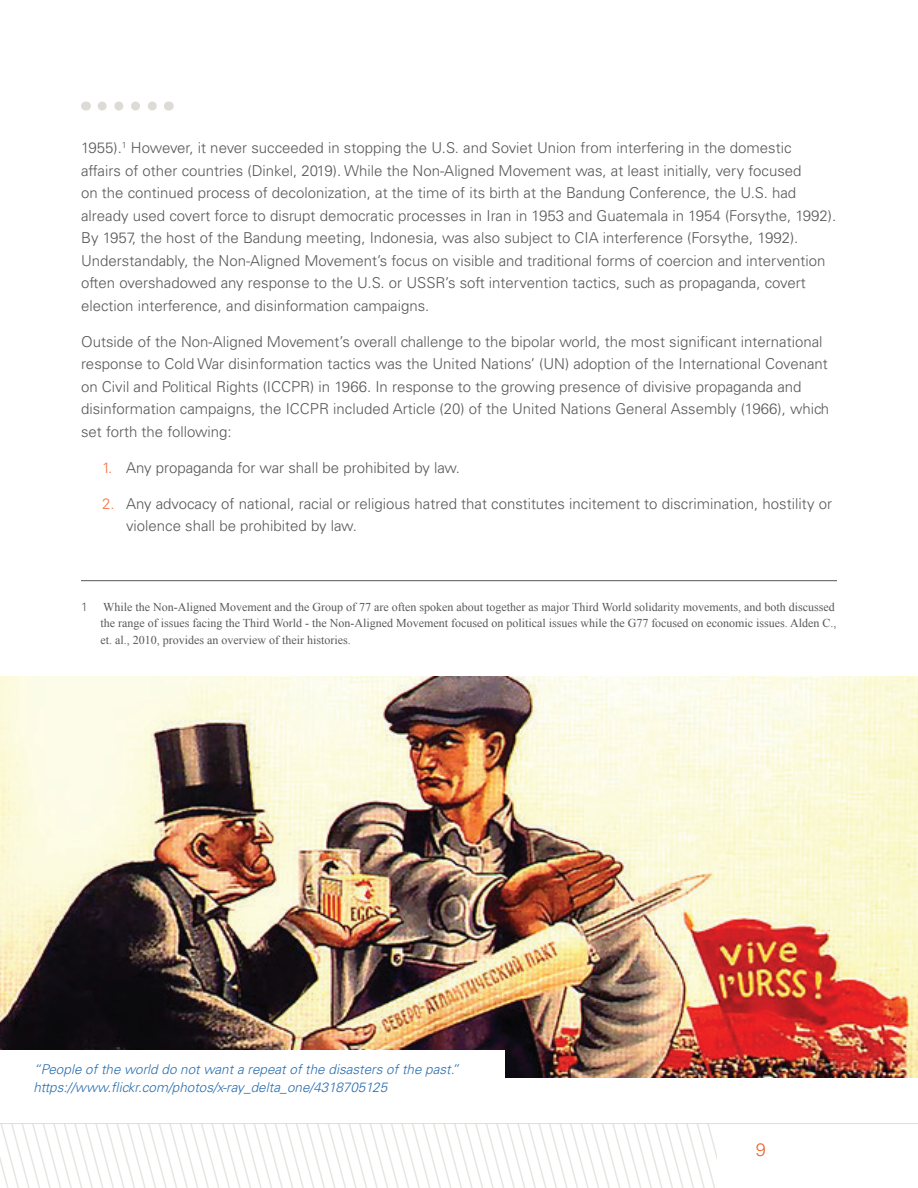
<style>
.page{position:relative;width:918px;height:1188px;background:#fff}
.page>*{position:absolute;margin:0;border:0;box-sizing:border-box;transform-origin:0 0}
.t1{font:300 18px "Univers LT Std";color:#f2642f}
.t2{font:300 15px/22.5px "Univers LT Std";color:#57585a}
.t3{font:italic 300 13.5px/18px "Univers LT Std";color:#2b6fae}
.t4{font:12px/16.5px "Times New Roman";color:#57585a}
.t5{font:300 12px "Univers LT Std";color:#57585a}
.s1{color:#f37542}
</style>
<div class="page">
<img style="left:0;top:676px;width:918px;height:402px">
<svg style="left:0;top:1124px;width:717px;height:64px"></svg>
<hr style="left:0;top:1123px;width:918px;height:1px;background:#dedee1">
<svg style="left:102px;top:102px;width:55px;height:9px"></svg>
<hr style="left:81px;top:580px;width:756px;height:1px;background:#57585a">
<div style="left:0;top:1050px;width:504px;height:67px;background:#fff"></div>
<p class="t2" style="left:81px;top:137px;width:757px">1955).<sup>1</sup> However, it never succeeded in stopping the U.S. and Soviet Union from interfering in the domestic<br>affairs of other countries (Dinkel, 2019). While the Non-Aligned Movement was, at least initially, very focused<br>on the continued process of decolonization, at the time of its birth at the Bandung Conference, the U.S. had already used covert force to disrupt democratic processes in Iran in 1953 and Guatemala in 1954 (Forsythe, 1992).<br>By 1957, the host of the Bandung meeting, Indonesia, was also subject to CIA interference (Forsythe, 1992).<br>Understandably, the Non-Aligned Movement’s focus on visible and traditional forms of coercion and intervention often overshadowed any response to the U.S. or USSR’s soft intervention tactics, such as propaganda, covert election interference, and disinformation campaigns.</p>
<p class="t2" style="left:81px;top:330px;width:750px">Outside of the Non-Aligned Movement’s overall challenge to the bipolar world, the most significant international response to Cold War disinformation tactics was the United Nations’ (UN) adoption of the International Covenant on Civil and Political Rights (ICCPR) in 1966. In response to the growing presence of divisive propaganda and disinformation campaigns, the ICCPR included Article (20) of the United Nations General Assembly (1966), which set forth the following:</p>
<p class="t2" style="left:102px;top:456px;width:360px"><span class="s1">1.</span> Any propaganda for war shall be prohibited by law.</p>
<p class="t2" style="left:126px;top:492px;width:708px;text-indent:-24px"><span class="s1">2.</span> Any advocacy of national, racial or religious hatred that constitutes incitement to discrimination, hostility or violence shall be prohibited by law.</p>
<p class="t5" style="left:81px;top:599px;width:8px">1</p>
<p class="t4" style="left:100px;top:598px;width:738px">While the Non-Aligned Movement and the Group of 77 are often spoken about together as major Third World solidarity movements, and both discussed the range of issues facing the Third World - the Non-Aligned Movement focused on political issues while the G77 focused on economic issues. Alden C., et. al., 2010, provides an overview of their histories.</p>
<p class="t3" style="left:33px;top:1060px;width:427px">“People of the world do not want a repeat of the disasters of the past.” https://www.flickr.com/photos/x-ray_delta_one/4318705125</p>
<p class="t1" style="left:756px;top:1139px;width:12px">9</p>
</div>
